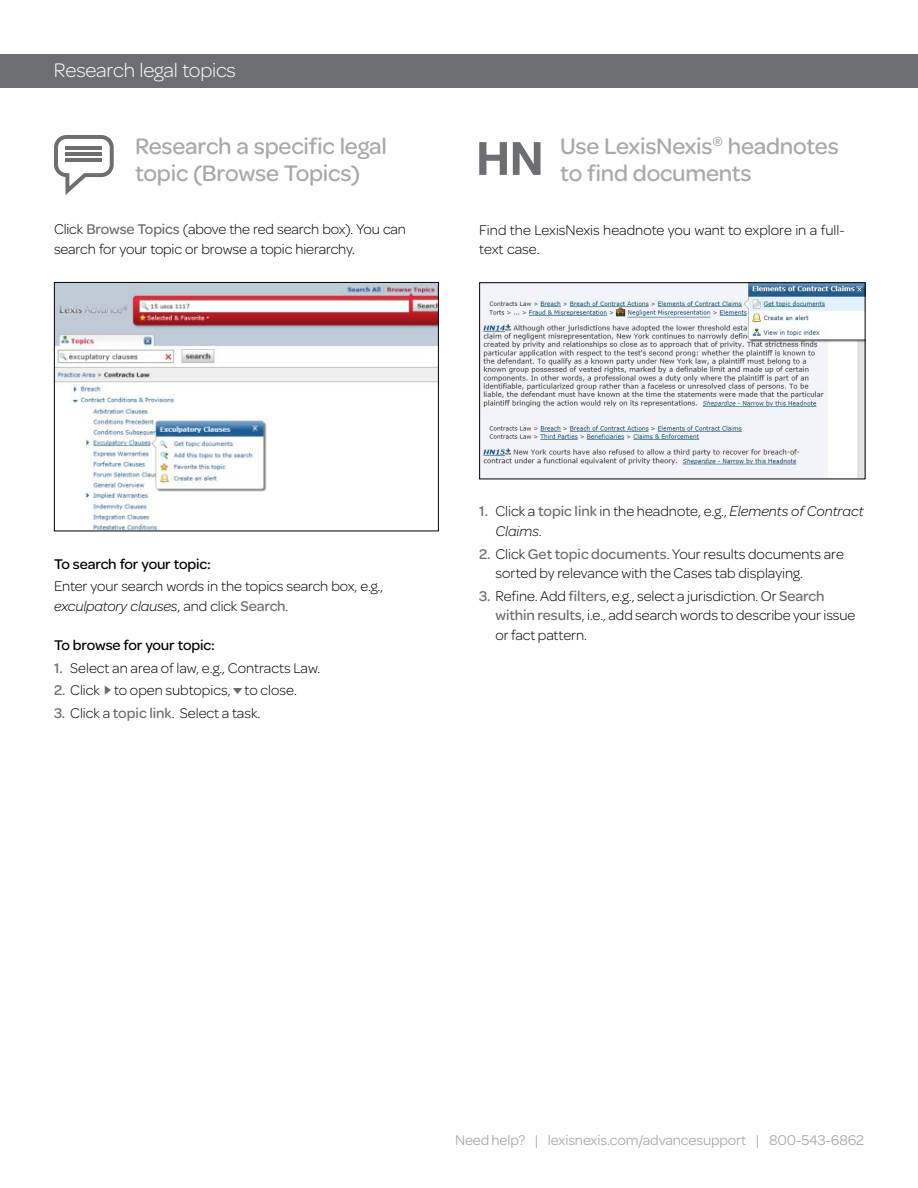
<style>
.page{position:relative;width:918px;height:1188px;background:#fff}
.page>*{position:absolute;margin:0;border:0;box-sizing:border-box;transform-origin:0 0}
.t1{font:500 24px/27px "Omnes";letter-spacing:-.01em;color:#a7a9ac}
.t2{font:300 21px "Omnes";letter-spacing:-.01em;color:#fff}
.t3{font:300 15px/19.5px "Omnes";letter-spacing:-.005em;color:#000}
.t4{font:15px "Omnes";letter-spacing:-.01em;color:#a7a9ac}
.t5{font:500 15px "Omnes";letter-spacing:-.01em;color:#000}
.s1{font-weight:500;color:#6d6e71}
.s2{font-style:italic}
.s3{color:#6d6e71}
</style>
<div class="page">
<div style="left:0;top:54px;width:918px;height:33px;background:#6d6e71"></div>
<svg style="left:54px;top:135px;width:60px;height:60px"></svg>
<hr style="left:65px;top:146px;width:37px;height:3px;background:#6d6e71">
<hr style="left:65px;top:152px;width:37px;height:4px;background:#6d6e71">
<hr style="left:65px;top:159px;width:37px;height:3px;background:#6d6e71">
<img style="left:56px;top:284px;width:381px;height:245px">
<div style="left:54px;top:282px;width:385px;height:249px;border:1px solid #000"></div>
<svg style="left:479px;top:142px;width:62px;height:33px"></svg>
<img style="left:481px;top:284px;width:383px;height:193px">
<div style="left:479px;top:282px;width:387px;height:197px;border:1px solid #000"></div>
<h2 class="t2" style="left:54px;top:56px;width:183px">Research legal topics</h2>
<h1 class="t1" style="left:135px;top:131px;width:253px">Research a specific legal topic (Browse Topics)</h1>
<p class="t3" style="left:54px;top:219px;width:354px">Click <span class="s1">Browse Topics</span> (above the red search box). You can search for your topic or browse a topic hierarchy.</p>
<h1 class="t1" style="left:560px;top:131px;width:280px">Use LexisNexis<sup>®</sup> headnotes to find documents</h1>
<p class="t3" style="left:479px;top:219px;width:367px">Find the LexisNexis headnote you want to explore in a full&shy;text case.</p>
<p class="t5" style="left:54px;top:553px;width:158px">To search for your topic:</p>
<p class="t3" style="left:54px;top:576px;width:331px">Enter your search words in the topics search box, e.g., <span class="s2">exculpatory clauses</span>, and click <span class="s1">Search</span>.</p>
<p class="t5" style="left:54px;top:634px;width:162px">To browse for your topic:</p>
<p class="t3" style="left:54px;top:657px;width:268px"><span class="s1">1.</span> Select an area of law, e.g., Contracts Law.</p>
<p class="t3" style="left:54px;top:680px;width:244px"><span class="s1">2.</span> Click <span class="s3">•</span> to open subtopics, <span class="s3">•</span> to close.</p>
<p class="t3" style="left:54px;top:703px;width:208px"><span class="s1">3.</span> Click a <span class="s1">topic link</span>. Select a task.</p>
<p class="t3" style="left:495px;top:501px;width:370px;text-indent:-16px"><span class="s1">1.</span> Click a <span class="s1">topic link</span> in the headnote, e.g., <span class="s2">Elements of Contract<br>Claims</span>.</p>
<p class="t3" style="left:495px;top:543px;width:350px;text-indent:-16px"><span class="s1">2.</span> Click <span class="s1">Get topic documents</span>. Your results documents are sorted by relevance with the Cases tab displaying.</p>
<p class="t3" style="left:495px;top:586px;width:361px;text-indent:-16px"><span class="s1">3.</span> Refine. Add <span class="s1">filters</span>, e.g., select a jurisdiction. Or <span class="s1">Search within results</span>, i.e., add search words to describe your issue or fact pattern.</p>
<p class="t4" style="left:455px;top:1130px;width:410px">Need help? | lexisnexis.com/advancesupport | 800-543-6862</p>
</div>
